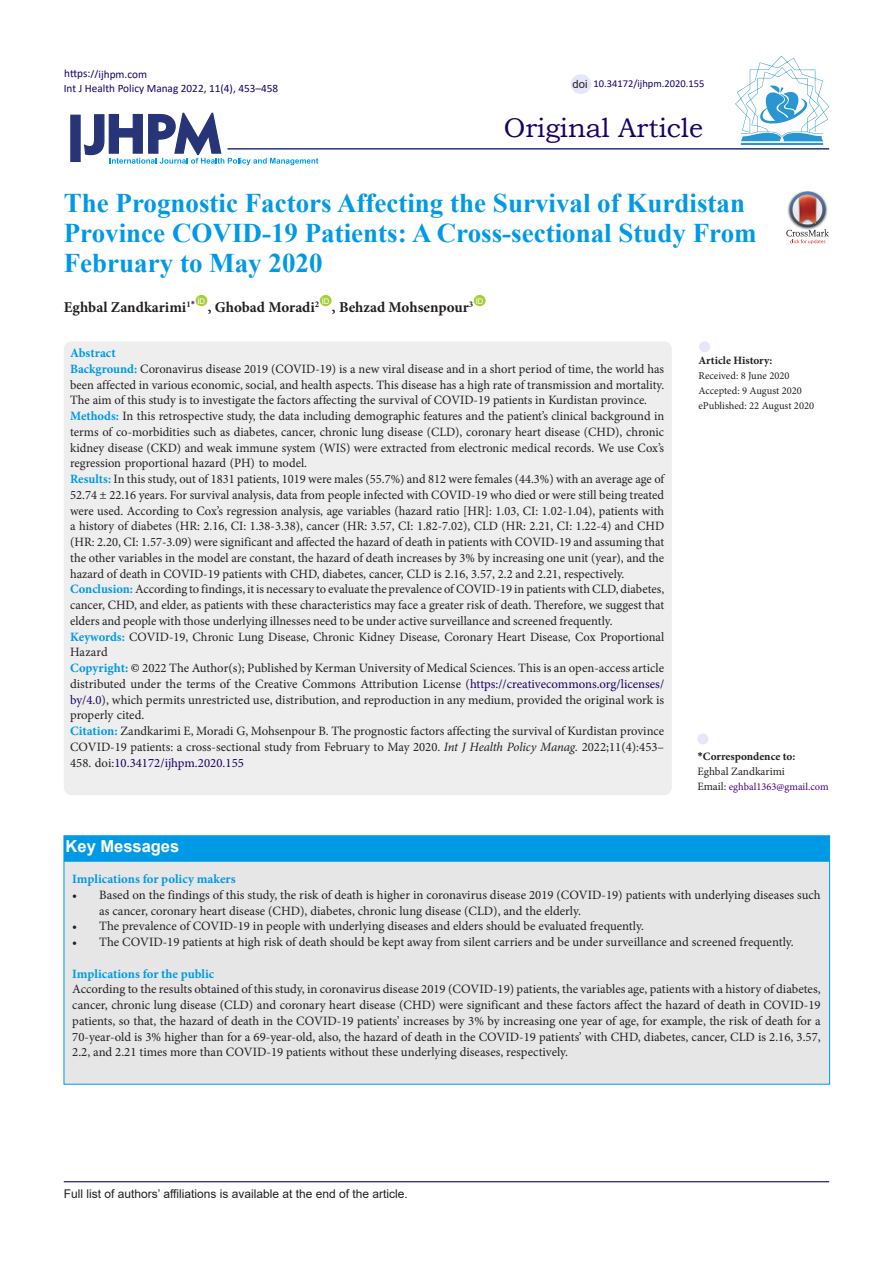
<style>
.page{position:relative;width:893px;height:1263px;background:#fff}
.page>*{position:absolute;margin:0;border:0;box-sizing:border-box;transform-origin:0 0}
.Default{font:700 27px/30px "Times New Roman";color:#0099e5}
.t1{font:27px "Bookman Old Style";color:#190066}
.t2{font:700 16.5px "Arial";color:#fff}
.Default-2{font:700 15px "Minion Pro";color:#231f20}
.Default-3{font:12.75px/15.8px "Minion Pro";color:#231f20;text-align:justify}
.Default-4{font:700 12.75px "Minion Pro";color:#0099e5}
.t3{font:12px "Arial";color:#231f20}
.t4{font:11.25px "Calibri";color:#190066}
.t5{font:700 11.25px "Minion Pro";color:#231f20}
.t6{font:11.25px "Minion Pro";color:#231f20}
.t7{font:11.25px "Arial";color:#231f20}
.t8{font:10.5px "Minion Pro";color:#231f20}
.t9{font:10.5px "Minion Pro";color:#4b0082}
.t10{font:10.5px "Calibri";color:#190066}
.t11{font:7.8px "Arial";color:#fff}
.s1{font-weight:700;color:#0099e5}
.s2{color:#000}
.s3{color:#190066}
.s4{font-style:italic}
.s5{font-family:"Calibri"}
.s6{font-size:11.25px;color:#231f20}
</style>
<div class="page">
<svg style="left:84px;top:112px;width:234px;height:53px"></svg>
<div style="left:70px;top:115px;width:11px;height:47px;background:#273578;border:1px solid #273578"></div>
<div style="left:196px;top:295px;width:11px;height:11px;background:#a6ce39;border-radius:50%"></div>
<div style="left:320px;top:295px;width:12px;height:11px;background:#a6ce39;border-radius:50%"></div>
<div style="left:474px;top:295px;width:12px;height:11px;background:#a6ce39;border-radius:50%"></div>
<hr style="left:227px;top:148px;width:602px;height:2px;background:#273578">
<div style="left:64px;top:341px;width:608px;height:454px;background:#eee;border-radius:8px"></div>
<div style="left:697px;top:733px;width:11px;height:11px;background:#e6e6fa;border-radius:50%"></div>
<div style="left:699px;top:341px;width:11px;height:11px;background:#e6e6fa;border-radius:50%"></div>
<hr style="left:64px;top:1181px;width:765px;height:1px;background:#190066">
<hr style="left:741px;top:143px;width:82px;height:2px;background:#2995d2">
<svg style="left:735px;top:56px;width:94px;height:85px"></svg>
<div style="left:571px;top:74px;width:20px;height:20px;background:#e6e6fa;border-radius:50%"></div>
<img style="left:801px;top:191px;width:13px;height:1px">
<svg style="left:786px;top:192px;width:43px;height:52px"></svg>
<div style="left:64px;top:836px;width:766px;height:248px;background:#e6e6e6"></div>
<div style="left:64px;top:836px;width:766px;height:26px;background:#0099e5;border:2px solid #0099e5"></div>
<p class="t4" style="left:64px;top:66px;width:84px">https://ijhpm.com</p>
<p class="t4" style="left:64px;top:81px;width:216px">Int J Health Policy Manag 2022, 11(4), 453–458</p>
<p class="t7" style="left:573px;top:76px;width:17px">doi</p>
<p class="t10" style="left:593px;top:76px;width:112px">10.34172/ijhpm.2020.155</p>
<p class="t1" style="left:504px;top:110px;width:201px">Original Article</p>
<p class="Default" style="left:64px;top:188px;width:694px">The Prognostic Factors Affecting the Survival of Kurdistan<br>Province COVID-19 Patients: A Cross-sectional Study From<br>February to May 2020</p>
<p class="Default-2" style="left:64px;top:296px;width:133px">Eghbal Zandkarimi<sup>1</sup><sup>*</sup></p>
<p class="t11" style="left:197px;top:296px;width:9px">ID</p>
<p class="t11" style="left:322px;top:296px;width:9px">ID</p>
<p class="t11" style="left:476px;top:296px;width:9px">ID</p>
<p class="Default-2" style="left:208px;top:296px;width:113px">, Ghobad Moradi<sup>2</sup></p>
<p class="Default-2" style="left:332px;top:296px;width:143px">, Behzad Mohsenpour<sup>3</sup></p>
<p class="Default-4" style="left:70px;top:344px;width:47px">Abstract</p>
<p class="Default-3" style="left:70px;top:361px;width:595px"><span class="s1">Background:</span> Coronavirus disease 2019 (COVID-19) is a new viral disease and in a short period of time, the world has been affected in various economic, social, and health aspects. This disease has a high rate of transmission and mortality.<br>The aim of this study is to investigate the factors affecting the survival of COVID-19 patients in Kurdistan province.</p>
<p class="Default-3" style="left:70px;top:408px;width:596px"><span class="s1">Methods:</span> In this retrospective study, the data including demographic features and the patient’s clinical background in terms of co-morbidities such as diabetes, cancer, chronic lung disease (CLD), coronary heart disease (CHD), chronic kidney disease (CKD) and weak immune system (WIS) were extracted from electronic medical records. We use Cox’s regression proportional hazard (PH) to model.</p>
<p class="Default-3" style="left:70px;top:471px;width:596px"><span class="s1">Results:</span> In this study, out of 1831 patients, 1019 were males (55.7%) and 812 were females (44.3%) with an average age of 52.74 ± 22.16 years. For survival analysis, data from people infected with COVID-19 who died or were still being treated were used. According to Cox’s regression analysis, age variables (hazard ratio [HR]: 1.03, CI: 1.02-1.04), patients with a history of diabetes (HR: 2.16, CI: 1.38-3.38), cancer (HR: 3.57, CI: 1.82-7.02), CLD (HR: 2.21, CI: 1.22-4) and CHD (HR: 2.20, CI: 1.57-3.09) were significant and affected the hazard of death in patients with COVID-19 and assuming that the other variables in the model are constant, the hazard of death increases by 3% by increasing one unit (year), and the hazard of death in COVID-19 patients with CHD, diabetes, cancer, CLD is 2.16, 3.57, 2.2 and 2.21, respectively.</p>
<p class="Default-3" style="left:70px;top:581px;width:595px"><span class="s1">Conclusion:</span> According to findings, it is necessary to evaluate the prevalence of COVID-19 in patients with CLD, diabetes, cancer, CHD, and elder, as patients with these characteristics may face a greater risk of death. Therefore, we suggest that elders and people with those underlying illnesses need to be under active surveillance and screened frequently.</p>
<p class="Default-3" style="left:70px;top:629px;width:596px"><span class="s1">Keywords:</span> COVID-19, Chronic Lung Disease, Chronic Kidney Disease, Coronary Heart Disease, Cox Proportional<br>Hazard</p>
<p class="Default-3" style="left:70px;top:660px;width:596px"><span class="s1">Copyright:</span> <span class="s2">©</span> 2022 The Author(s); Published by Kerman University of Medical Sciences. This is an open-access article distributed under the terms of the Creative Commons Attribution License (<span class="s3">https://creativecommons.org/licenses/ by/4.0</span>), which permits unrestricted use, distribution, and reproduction in any medium, provided the original work is properly cited.</p>
<p class="Default-3" style="left:70px;top:723px;width:596px"><span class="s1">Citation:</span> Zandkarimi E, Moradi G, Mohsenpour B. The prognostic factors affecting the survival of Kurdistan province COVID-19 patients: a cross-sectional study from February to May 2020. <span class="s4">Int J Health Policy Manag.</span> 2022;11(4):453– 458. doi:<span class="s3">10.34172/ijhpm.2020.155</span></p>
<p class="t2" style="left:66px;top:835px;width:115px">Key Messages</p>
<p class="t5" style="left:698px;top:353px;width:76px">Article History:</p>
<p class="t8" style="left:698px;top:369px;width:93px">Received: 8 June 2020</p>
<p class="t8" style="left:698px;top:384px;width:105px">Accepted: 9 August 2020</p>
<p class="t8" style="left:698px;top:399px;width:117px">ePublished: 22 August 2020</p>
<p class="t5" style="left:697px;top:748px;width:99px"><span class="s5">*</span>Correspondence to:</p>
<p class="t6" style="left:697px;top:763px;width:89px">Eghbal Zandkarimi</p>
<p class="t9" style="left:697px;top:779px;width:133px"><span class="s6">Email:</span> eghbal1363@gmail.com</p>
<p class="Default-4" style="left:72px;top:870px;width:165px">Implications for policy makers</p>
<p class="Default-3" style="left:99px;top:887px;width:723px;text-indent:-27px">• Based on the findings of this study, the risk of death is higher in coronavirus disease 2019 (COVID-19) patients with underlying diseases such as cancer, coronary heart disease (CHD), diabetes, chronic lung disease (CLD), and the elderly.</p>
<p class="Default-3" style="left:72px;top:918px;width:573px">• The prevalence of COVID-19 in people with underlying diseases and elders should be evaluated frequently.</p>
<p class="Default-3" style="left:72px;top:934px;width:723px">• The COVID-19 patients at high risk of death should be kept away from silent carriers and be under surveillance and screened frequently.</p>
<p class="Default-4" style="left:72px;top:965px;width:144px">Implications for the public</p>
<p class="Default-3" style="left:72px;top:981px;width:750px">According to the results obtained of this study, in coronavirus disease 2019 (COVID-19) patients, the variables age, patients with a history of diabetes, cancer, chronic lung disease (CLD) and coronary heart disease (CHD) were significant and these factors affect the hazard of death in COVID-19 patients, so that, the hazard of death in the COVID-19 patients’ increases by 3% by increasing one year of age, for example, the risk of death for a 70-year-old is 3% higher than for a 69-year-old, also, the hazard of death in the COVID-19 patients’ with CHD, diabetes, cancer, CLD is 2.16, 3.57, 2.2, and 2.21 times more than COVID-19 patients without these underlying diseases, respectively.</p>
<p class="t3" style="left:64px;top:1185px;width:346px">Full list of authors’ affiliations is available at the end of the article.</p>
</div>
